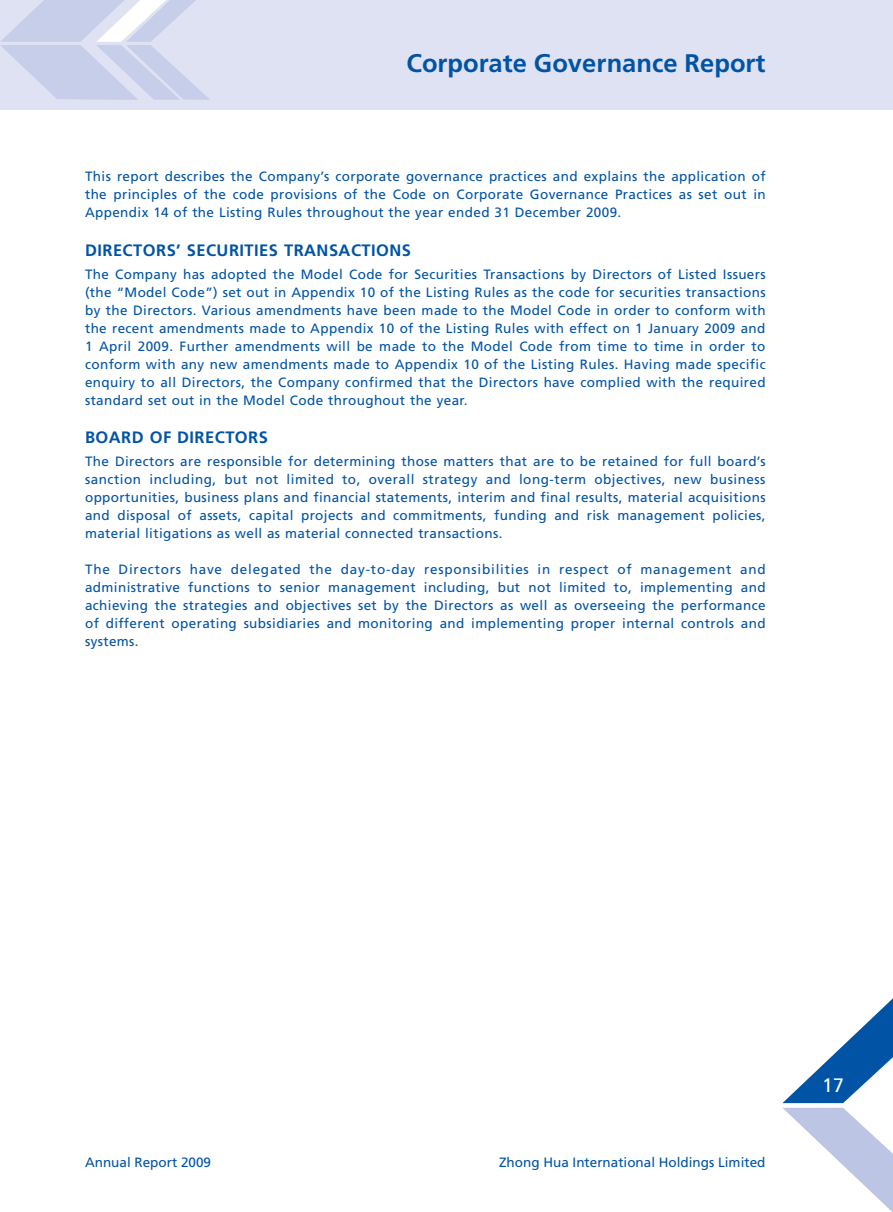
<style>
.page{position:relative;width:893px;height:1212px;background:#fff}
.page>*{position:absolute;margin:0;border:0;box-sizing:border-box;transform-origin:0 0}
.t1{font:700 25.5px "Frutiger LT Std";color:#0053a5}
.t2{font:19.5px "Frutiger LT Std";color:#fff}
.t3{font:700 16.5px "Frutiger LT Std";letter-spacing:.03em;color:#0053a5}
.t4{font:13.5px/18px "Frutiger LT Std";letter-spacing:.03em;color:#0053a5;text-align:justify}
.t5{font:13.5px "Frutiger LT Std";color:#0053a5}
</style>
<div class="page">
<div style="left:0;top:0;width:893px;height:110px;background:#dee2f2"></div>
<svg style="left:782px;top:998px;width:111px;height:214px"></svg>
<svg style="left:0;top:0;width:210px;height:100px"></svg>
<h1 class="t1" style="left:406px;top:48px;width:360px">CORPORATE GOVERNANCE REPORT</h1>
<p class="t4" style="left:85px;top:168px;width:682px">This report describes the Company’s corporate governance practices and explains the application of the principles of the code provisions of the Code on Corporate Governance Practices as set out in Appendix 14 of the Listing Rules throughout the year ended 31 December 2009.</p>
<p class="t3" style="left:85px;top:240px;width:328px">DI RECTORS’ SECURITIES TRANSACTIONS</p>
<p class="t4" style="left:85px;top:265px;width:682px">The Company has adopted the Model Code for Securities Transactions by Directors of Listed Issuers (the “Model Code”) set out in Appendix 10 of the Listing Rules as the code for securities transactions by the Directors. Various amendments have been made to the Model Code in order to conform with the recent amendments made to Appendix 10 of the Listing Rules with effect on 1 January 2009 and 1 April 2009. Further amendments will be made to the Model Code from time to time in order to conform with any new amendments made to Appendix 10 of the Listing Rules. Having made specific enquiry to all Directors, the Company confirmed that the Directors have complied with the required standard set out in the Model Code throughout the year.</p>
<p class="t3" style="left:85px;top:428px;width:184px">BOARD OF DI RECTORS</p>
<p class="t4" style="left:85px;top:452px;width:682px">The Directors are responsible for determining those matters that are to be retained for full board’s sanction including, but not limited to, overall strategy and long-term objectives, new business opportunities, business plans and financial statements, interim and final results, material acquisitions and disposal of assets, capital projects and commitments, funding and risk management policies, material litigations as well as material connected transactions.</p>
<p class="t4" style="left:85px;top:560px;width:682px">The Directors have delegated the day-to-day responsibilities in respect of management and administrative functions to senior management including, but not limited to, implementing and achieving the strategies and objectives set by the Directors as well as overseeing the performance of different operating subsidiaries and monitoring and implementing proper internal controls and systems.</p>
<p class="t5" style="left:85px;top:1154px;width:128px">Annual Report 2009</p>
<p class="t5" style="left:499px;top:1154px;width:268px">Zhong Hua International Holdings Limited</p>
<h2 class="t2" style="left:822px;top:1073px;width:23px">17</h2>
</div>
